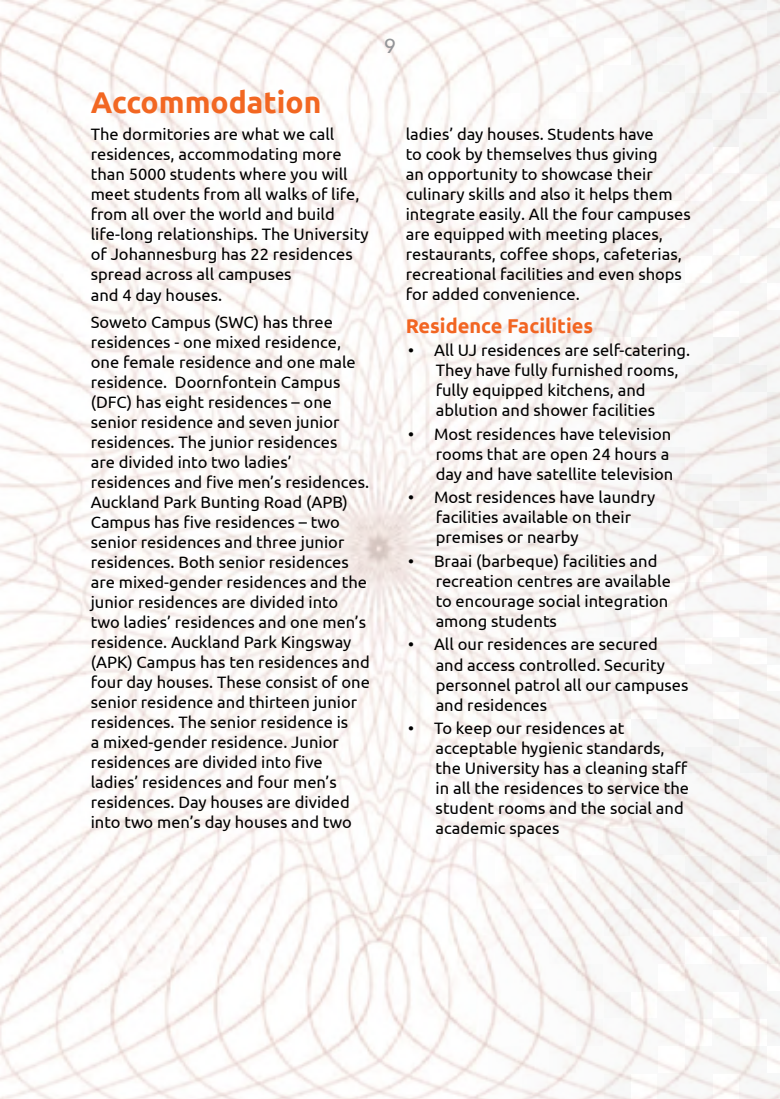
<style>
.page{position:relative;width:780px;height:1099px;background:#fff}
.page>*{position:absolute;margin:0;border:0;box-sizing:border-box;transform-origin:0 0}
.t1{font:700 30px "Ubuntu";color:#f26722}
.t2{font:700 20px "Ubuntu";color:#f26522}
.t3{font:500 20px "Avenir";color:#939598}
.t4{font:16.5px/20px "Ubuntu";color:#000}
</style>
<div class="page">
<img style="left:0;top:0;width:780px;height:1098px">
<h1 class="t1" style="left:91px;top:84px;width:232px">Accommodation</h1>
<p class="t4" style="left:91px;top:124px;width:279px">The dormitories are what we call residences, accommodating more than 5000 students where you will meet students from all walks of life, from all over the world and build life-long relationships. The University of Johannesburg has 22 residences spread across all campuses<br>and 4 day houses.</p>
<p class="t4" style="left:91px;top:311px;width:280px">Soweto Campus (SWC) has three residences - one mixed residence, one female residence and one male residence. Doornfontein Campus (DFC) has eight residences – one senior residence and seven junior residences. The junior residences<br>are divided into two ladies’ residences and five men’s residences.<br>Auckland Park Bunting Road (APB)<br>Campus has five residences – two senior residences and three junior residences. Both senior residences are mixed-gender residences and the junior residences are divided into two ladies’ residences and one men’s residence. Auckland Park Kingsway (APK) Campus has ten residences and four day houses. These consist of one senior residence and thirteen junior residences. The senior residence is<br>a mixed-gender residence. Junior residences are divided into five ladies’ residences and four men’s residences. Day houses are divided into two men’s day houses and two</p>
<p class="t3" style="left:384px;top:29px;width:13px">9</p>
<p class="t4" style="left:405px;top:124px;width:286px">ladies’ day houses. Students have<br>to cook by themselves thus giving<br>an opportunity to showcase their culinary skills and also it helps them integrate easily. All the four campuses are equipped with meeting places, restaurants, coffee shops, cafeterias, recreational facilities and even shops for added convenience.</p>
<p class="t2" style="left:405px;top:313px;width:189px">Residence Facilities</p>
<p class="t4" style="left:435px;top:340px;width:256px;text-indent:-27px">• All UJ residences are self-catering.<br>They have fully furnished rooms, fully equipped kitchens, and ablution and shower facilities</p>
<p class="t4" style="left:435px;top:423px;width:239px;text-indent:-27px">• Most residences have television rooms that are open 24 hours a day and have satellite television</p>
<p class="t4" style="left:435px;top:487px;width:221px;text-indent:-27px">• Most residences have laundry facilities available on their premises or nearby</p>
<p class="t4" style="left:435px;top:550px;width:237px;text-indent:-27px">• Braai (barbeque) facilities and recreation centres are available to encourage social integration among students</p>
<p class="t4" style="left:435px;top:634px;width:254px;text-indent:-27px">• All our residences are secured and access controlled. Security personnel patrol all our campuses and residences</p>
<p class="t4" style="left:435px;top:717px;width:255px;text-indent:-27px">• To keep our residences at acceptable hygienic standards, the University has a cleaning staff in all the residences to service the student rooms and the social and academic spaces</p>
</div>
